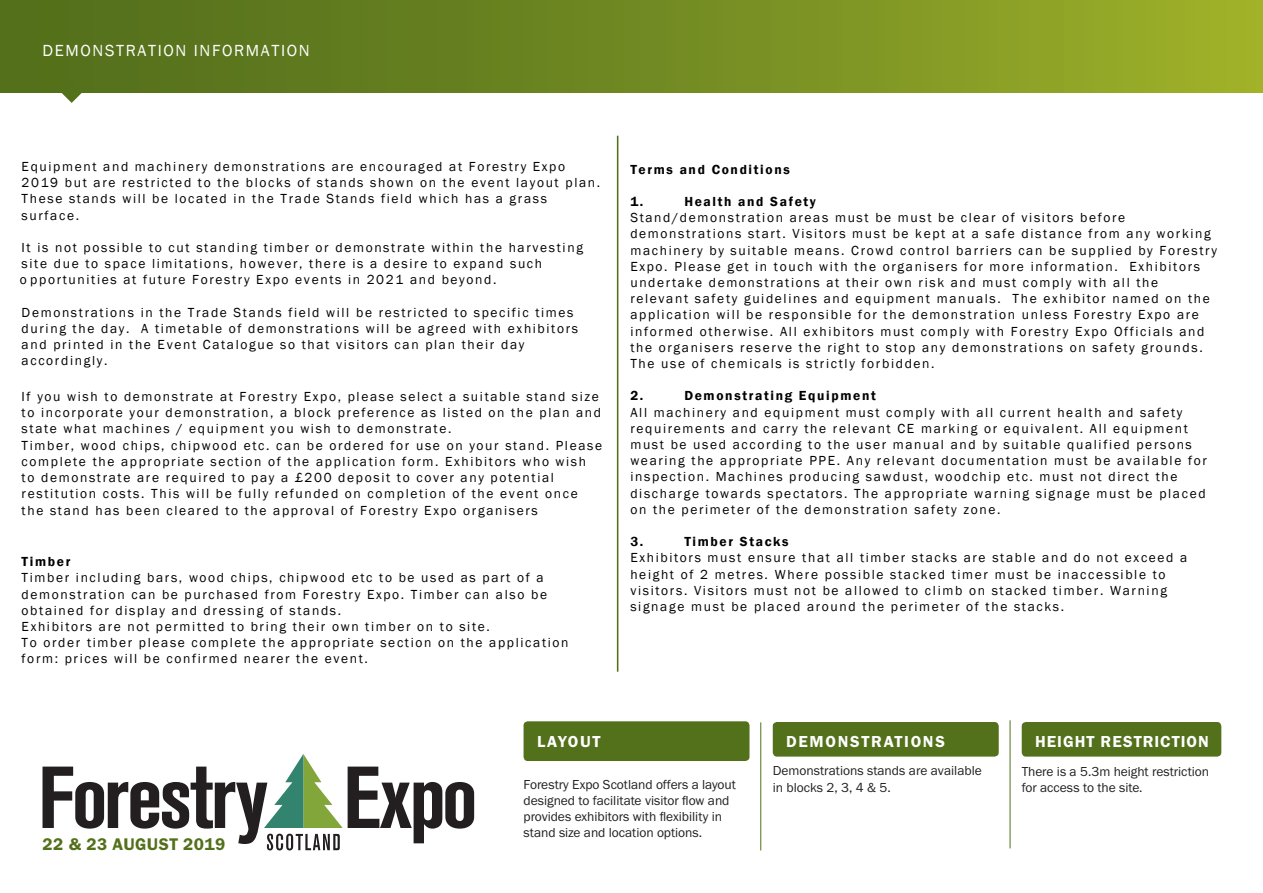
<style>
.page{position:relative;width:1263px;height:893px;background:#fff}
.page>*{position:absolute;margin:0;border:0;box-sizing:border-box;transform-origin:0 0}
.t1{font:600 17.4px "Franklin Gothic";letter-spacing:.025em;color:#53701a}
.t2{font:16.5px "Franklin Gothic";letter-spacing:.1em;color:#fff}
.t3{font:600 16.5px "Franklin Gothic";letter-spacing:.075em;color:#fff}
.t4{font:600 16.5px "Franklin Gothic";letter-spacing:.1em;color:#fff}
.t5{font:13.5px/16.2px "Franklin Gothic";letter-spacing:.12em;color:#000}
.t6{font:13.5px/16.2px "Franklin Gothic";color:#231f20}
.t7{font:600 13.5px "Franklin Gothic";letter-spacing:.12em;color:#000}
</style>
<div class="page">
<div style="left:0;top:0;width:1263px;height:93px;background:linear-gradient(to right,#4c691a,#9bae2a)"></div>
<div style="left:523px;top:721px;width:226px;height:40px;background:#53701a;border-radius:4px"></div>
<svg style="left:43px;top:754px;width:431px;height:96px"></svg>
<svg style="left:62px;top:83px;width:20px;height:20px"></svg>
<div style="left:1022px;top:722px;width:199px;height:35px;background:#53701a;border-radius:4px"></div>
<hr style="left:760px;top:722px;width:1px;height:128px;background:#53701a">
<div style="left:773px;top:722px;width:226px;height:35px;background:#53701a;border-radius:4px"></div>
<hr style="left:1010px;top:720px;width:1px;height:128px;background:#53701a">
<hr style="left:617px;top:136px;width:1px;height:536px;background:#53701a">
<p class="t2" style="left:43px;top:40px;width:269px">DEMONSTRATION INFORMATION</p>
<p class="t5" style="left:22px;top:159px;width:580px">Equipment and machinery demonstrations are encouraged at Forestry Expo 2019 but are restricted to the blocks of stands shown on the event layout plan.<br>These stands will be located in the Trade Stands field which has a grass surface.</p>
<p class="t5" style="left:20px;top:240px;width:564px">It is not possible to cut standing timber or demonstrate within the harvesting site due to space limitations, however, there is a desire to expand such opportunities at future Forestry Expo events in 2021 and beyond.</p>
<p class="t5" style="left:22px;top:304px;width:558px">Demonstrations in the Trade Stands field will be restricted to specific times during the day. A timetable of demonstrations will be agreed with exhibitors and printed in the Event Catalogue so that visitors can plan their day accordingly.</p>
<p class="t5" style="left:22px;top:389px;width:582px">If you wish to demonstrate at Forestry Expo, please select a suitable stand size to incorporate your demonstration, a block preference as listed on the plan and state what machines / equipment you wish to demonstrate.<br>Timber, wood chips, chipwood etc. can be ordered for use on your stand. Please complete the appropriate section of the application form. Exhibitors who wish to demonstrate are required to pay a £200 deposit to cover any potential restitution costs. This will be fully refunded on completion of the event once the stand has been cleared to the approval of Forestry Expo organisers</p>
<p class="t7" style="left:22px;top:553px;width:50px">Timber</p>
<p class="t5" style="left:22px;top:570px;width:548px">Timber including bars, wood chips, chipwood etc to be used as part of a demonstration can be purchased from Forestry Expo. Timber can also be obtained for display and dressing of stands.<br>Exhibitors are not permitted to bring their own timber on to site.<br>To order timber please complete the appropriate section on the application form: prices will be confirmed nearer the event.</p>
<p class="t7" style="left:630px;top:161px;width:161px">Terms and Conditions</p>
<p class="t7" style="left:630px;top:193px;width:15px">1.</p>
<p class="t7" style="left:684px;top:193px;width:133px">Health and Safety</p>
<p class="t5" style="left:630px;top:210px;width:588px">Stand/demonstration areas must be must be clear of visitors before demonstrations start. Visitors must be kept at a safe distance from any working machinery by suitable means. Crowd control barriers can be supplied by Forestry Expo. Please get in touch with the organisers for more information. Exhibitors undertake demonstrations at their own risk and must comply with all the relevant safety guidelines and equipment manuals. The exhibitor named on the application will be responsible for the demonstration unless Forestry Expo are informed otherwise. All exhibitors must comply with Forestry Expo Officials and the organisers reserve the right to stop any demonstrations on safety grounds.<br>The use of chemicals is strictly forbidden.</p>
<p class="t7" style="left:630px;top:387px;width:15px">2.</p>
<p class="t7" style="left:684px;top:387px;width:193px">Demonstrating Equipment</p>
<p class="t5" style="left:630px;top:404px;width:578px">All machinery and equipment must comply with all current health and safety requirements and carry the relevant CE marking or equivalent. All equipment must be used according to the user manual and by suitable qualified persons wearing the appropriate PPE. Any relevant documentation must be available for inspection. Machines producing sawdust, woodchip etc. must not direct the discharge towards spectators. The appropriate warning signage must be placed on the perimeter of the demonstration safety zone.</p>
<p class="t7" style="left:630px;top:533px;width:15px">3.</p>
<p class="t7" style="left:684px;top:533px;width:106px">Timber Stacks</p>
<p class="t5" style="left:630px;top:550px;width:558px">Exhibitors must ensure that all timber stacks are stable and do not exceed a height of 2 metres. Where possible stacked timer must be inaccessible to visitors. Visitors must not be allowed to climb on stacked timber. Warning signage must be placed around the perimeter of the stacks.</p>
<p class="t1" style="left:43px;top:835px;width:184px">22 &amp; 23 AUGUST 2019</p>
<p class="t3" style="left:537px;top:733px;width:65px">LAYOUT</p>
<p class="t3" style="left:1035px;top:732px;width:175px">HEIGHT RESTRICTION</p>
<p class="t6" style="left:773px;top:762px;width:211px;line-height:17px">Demonstrations stands are available in blocks 2, 3, 4 &amp; 5.</p>
<p class="t6" style="left:1022px;top:763px;width:189px">There is a 5.3m height restriction for access to the site.</p>
<p class="t4" style="left:786px;top:732px;width:160px">DEMONSTRATIONS</p>
<p class="t6" style="left:523px;top:776px;width:214px">Forestry Expo Scotland offers a layout designed to facilitate visitor flow and provides exhibitors with flexibility in stand size and location options.</p>
</div>
